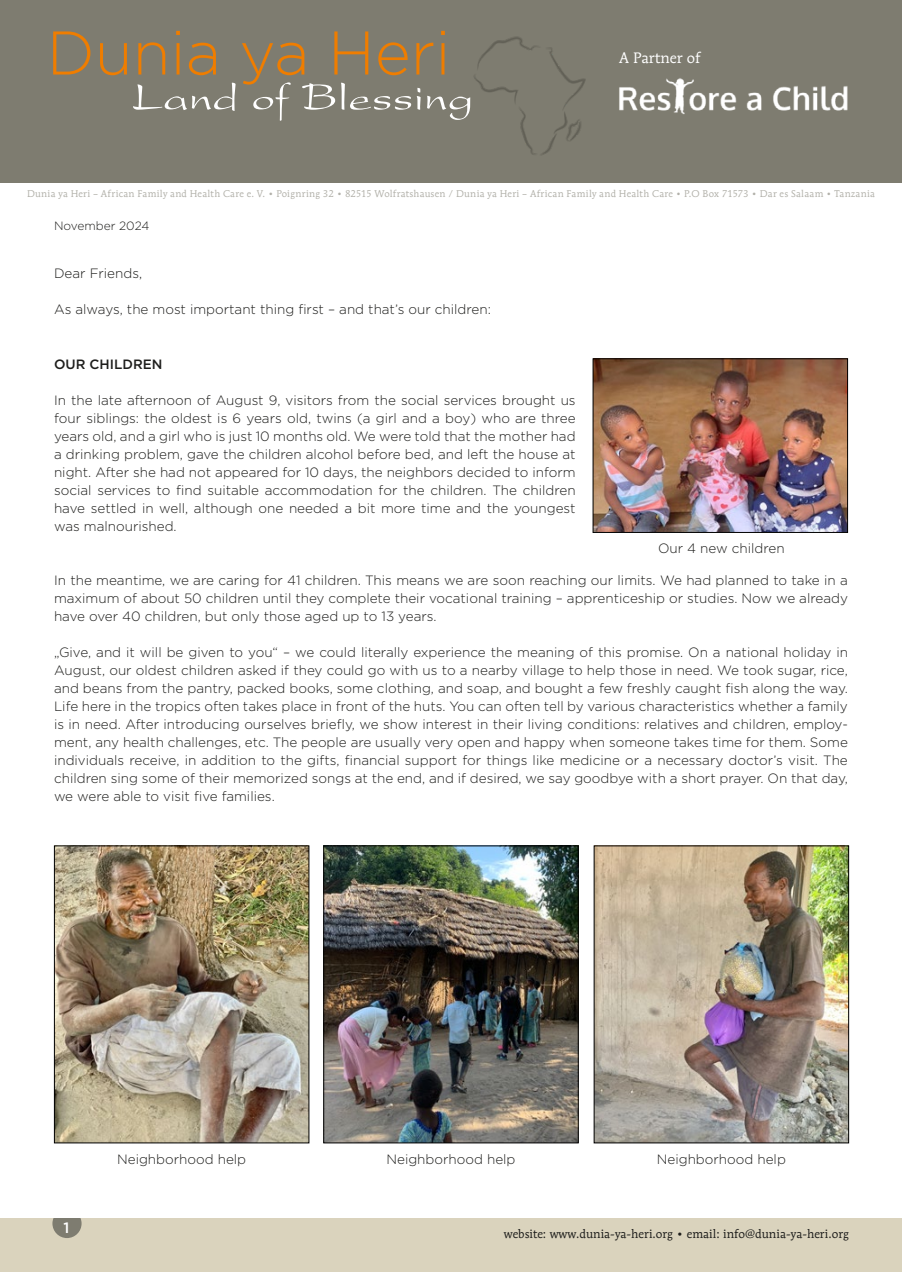
<style>
.page{position:relative;width:902px;height:1272px;background:#fff}
.page>*{position:absolute;margin:0;border:0;box-sizing:border-box;transform-origin:0 0}
.t1{font:15px "Mendoza Roman";color:#fff}
.t2{font:500 15px "Gotham";color:#fff}
.Absatzformat_1{font:300 13.5px/18px "Gotham";color:#1d1d1b;text-align:justify}
.t3{font:500 13.5px "Gotham";color:#1d1d1b}
.t4{font:12px "Mendoza Roman";color:#1d1d1b}
.t5{font:300 12px "Gotham";color:#1d1d1b}
.t6{font:9.6px "Mendoza Roman";letter-spacing:.025em;color:#7e7c70}
</style>
<div class="page">
<div style="left:0;top:1217px;width:901px;height:54px;background:#dad3bd"></div>
<div style="left:52px;top:1208px;width:30px;height:29px;background:#7e7c70;border-radius:50%"></div>
<div style="left:0;top:1204px;width:901px;height:13px;background:#fff"></div>
<img style="left:56px;top:847px;width:251px;height:294px">
<div style="left:54px;top:845px;width:255px;height:298px;border:1px solid #010101"></div>
<img style="left:595px;top:847px;width:251px;height:294px">
<img style="left:325px;top:847px;width:251px;height:294px">
<div style="left:323px;top:845px;width:255px;height:298px;border:1px solid #010101"></div>
<img style="left:594px;top:360px;width:251px;height:171px">
<div style="left:592px;top:358px;width:255px;height:175px;border:1px solid #010101"></div>
<div style="left:0;top:0;width:901px;height:182px;background:#7e7c70"></div>
<img style="left:470px;top:36px;width:116px;height:119px">
<svg style="left:53px;top:31px;width:417px;height:90px"></svg>
<img style="left:619px;top:78px;width:229px;height:37px">
<p class="t1" style="left:619px;top:49px;width:83px">A Partner of</p>
<p class="t6" style="left:27px;top:188px;width:849px">Dunia ya Heri – African Family and Health Care e. V. • Poignring 32 • 82515 Wolfratshausen / Dunia ya Heri – African Family and Health Care • P.O Box 71573 • Dar es Salaam • Tanzania</p>
<p class="t5" style="left:54px;top:218px;width:97px">November 2024</p>
<p class="Absatzformat_1" style="left:54px;top:264px;width:90px">Dear Friends,</p>
<p class="Absatzformat_1" style="left:54px;top:300px;width:438px">As always, the most important thing first – and that’s our children:</p>
<p class="t3" style="left:54px;top:355px;width:110px">OUR CHILDREN</p>
<p class="Absatzformat_1" style="left:54px;top:390px;width:523px">In the late afternoon of August 9, visitors from the social services brought us four siblings: the oldest is 6 years old, twins (a girl and a boy) who are three years old, and a girl who is just 10 months old. We were told that the mother had a drinking problem, gave the children alcohol before bed, and left the house at night. After she had not appeared for 10 days, the neighbors decided to inform social services to find suitable accommodation for the children. The children have settled in well, although one needed a bit more time and the youngest was malnourished.</p>
<p class="Absatzformat_1" style="left:658px;top:538px;width:128px">Our 4 new children</p>
<p class="Absatzformat_1" style="left:54px;top:570px;width:795px">In the meantime, we are caring for 41 children. This means we are soon reaching our limits. We had planned to take in a maximum of about 50 children until they complete their vocational training – apprenticeship or studies. Now we already have over 40 children, but only those aged up to 13 years.</p>
<p class="Absatzformat_1" style="left:54px;top:642px;width:795px">„Give, and it will be given to you“ – we could literally experience the meaning of this promise. On a national holiday in August, our oldest children asked if they could go with us to a nearby village to help those in need. We took sugar, rice, and beans from the pantry, packed books, some clothing, and soap, and bought a few freshly caught fish along the way.<br>Life here in the tropics often takes place in front of the huts. You can often tell by various characteristics whether a family is in need. After introducing ourselves briefly, we show interest in their living conditions: relatives and children, employ&shy;ment, any health challenges, etc. The people are usually very open and happy when someone takes time for them. Some individuals receive, in addition to the gifts, financial support for things like medicine or a necessary doctor’s visit. The children sing some of their memorized songs at the end, and if desired, we say goodbye with a short prayer. On that day, we were able to visit five families.</p>
<p class="t2" style="left:63px;top:1217px;width:7px">1</p>
<p class="Absatzformat_1" style="left:117px;top:1149px;width:130px">Neighborhood help</p>
<p class="Absatzformat_1" style="left:386px;top:1149px;width:130px">Neighborhood help</p>
<p class="Absatzformat_1" style="left:656px;top:1149px;width:130px">Neighborhood help</p>
<p class="t4" style="left:504px;top:1226px;width:346px">website: www.dunia-ya-heri.org • email: info@dunia-ya-heri.org</p>
</div>
